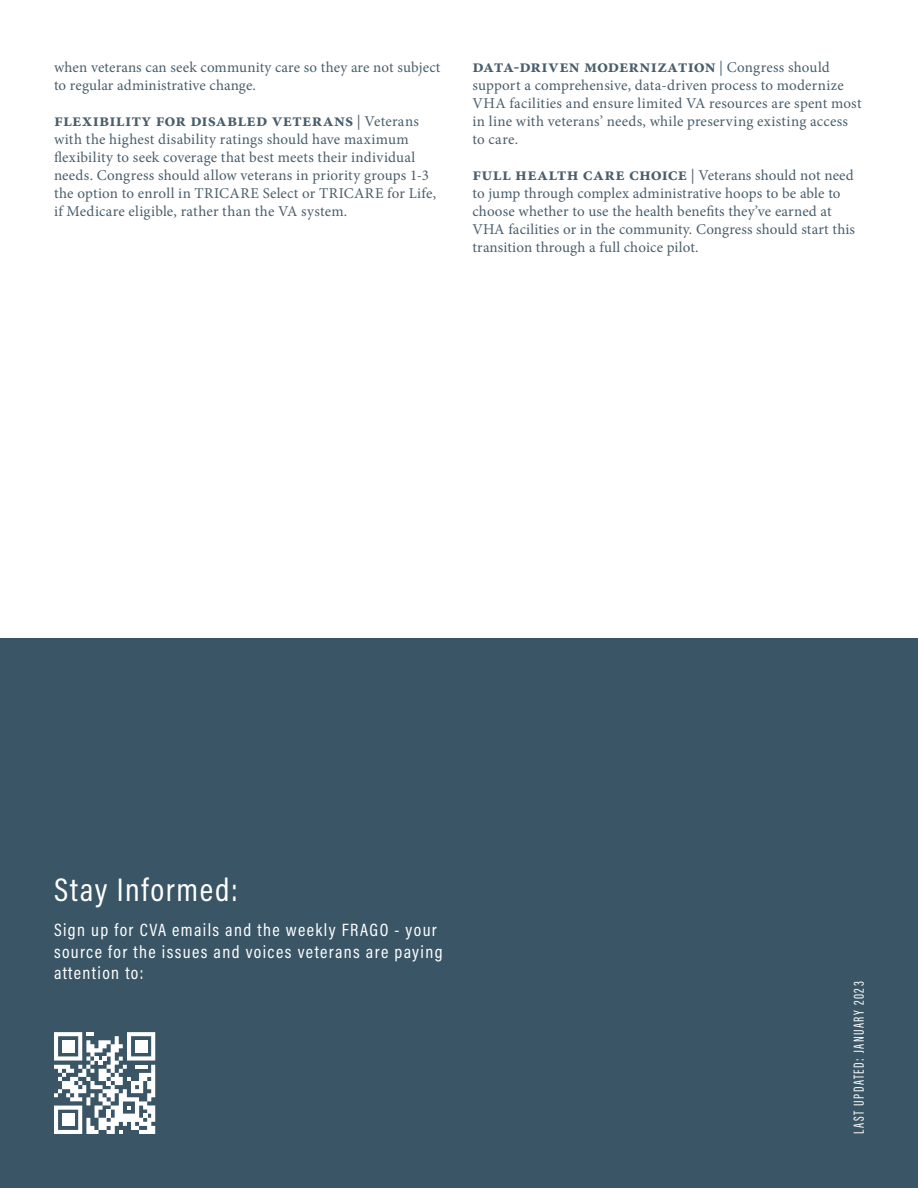
<style>
.page{position:relative;width:918px;height:1188px;background:#fff}
.page>*{position:absolute;margin:0;border:0;box-sizing:border-box;transform-origin:0 0}
.t1{font:33px "Acumin Pro Cond";letter-spacing:.05em;color:#fff}
.t2{font:18px/21.6px "Acumin Pro Cond";letter-spacing:.075em;color:#fff}
.Body{font:700 18px "Minion Pro";letter-spacing:.01em;color:#495e6c}
.Body-2{font:15px/18px "Minion Pro";letter-spacing:.01em;color:#495e6c}
.t3{font:15px "Acumin Pro Extra Cond";letter-spacing:.1em;color:#fff}
.s1{font-weight:400;font-size:15px}
.s2{font-weight:700;font-size:18px}
</style>
<div class="page">
<div style="left:0;top:638px;width:918px;height:550px;background:#3a5565"></div>
<svg style="left:54px;top:1032px;width:101px;height:102px"></svg>
<p class="Body-2" style="left:54px;top:58px;width:388px">when veterans can seek community care so they are not subject to regular administrative change.</p>
<p class="Body" style="left:54px;top:108px;width:367px">Flexibility for Disabled Veterans <span class="s1">| Veterans</span></p>
<p class="Body-2" style="left:54px;top:130px;width:384px">with the highest disability ratings should have maximum flexibility to seek coverage that best meets their individual needs. Congress should allow veterans in priority groups 1-3 the option to enroll in TRICARE Select or TRICARE for Life, if Medicare eligible, rather than the VA system.</p>
<p class="Body" style="left:472px;top:54px;width:359px">Data-Driven Modernization <span class="s1">| Congress should</span></p>
<p class="Body-2" style="left:472px;top:76px;width:391px">support a comprehensive, data-driven process to modernize VHA facilities and ensure limited VA resources are spent most in line with veterans’ needs, while preserving existing access to care.</p>
<p class="Body-2" style="left:472px;top:166px;width:384px"><span class="s2">Full Health Care Choice</span> | Veterans should not need to jump through complex administrative hoops to be able to choose whether to use the health benefits they’ve earned at VHA facilities or in the community. Congress should start this transition through a full choice pilot.</p>
<p class="t1" style="left:54px;top:869px;width:185px">Stay Informed:</p>
<p class="t2" style="left:54px;top:919px;width:390px">Sign up for CVA emails and the weekly FRAGO - your source for the issues and voices veterans are paying attention to:</p>
<p class="t3" style="left:850px;top:1134px;width:154px;rotate:-90deg">LAST UPDATED: JANUARY 2023</p>
</div>
